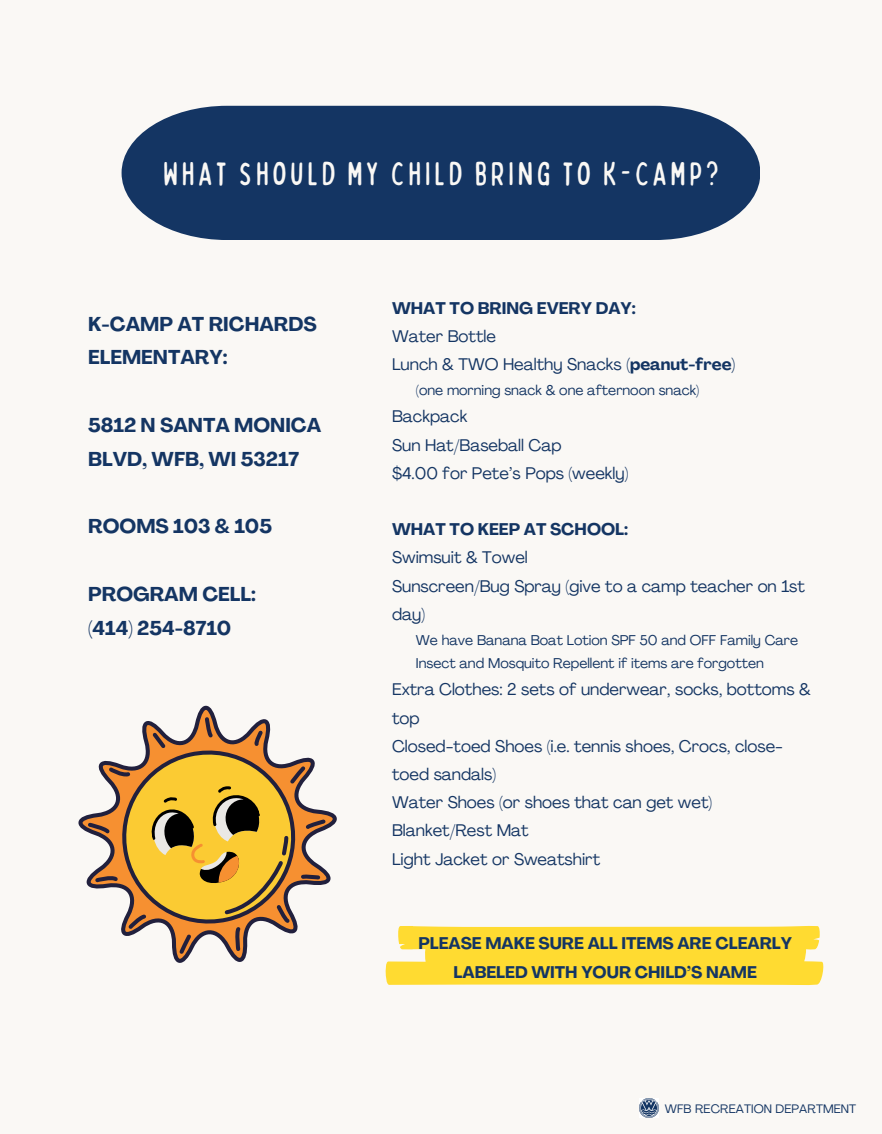
<style>
.page{position:relative;width:882px;height:1134px;background:#faf8f5}
.page>*{position:absolute;margin:0;border:0;box-sizing:border-box;transform-origin:0 0}
.t1{font:condensed 33.16px "Bobby Jones Soft";letter-spacing:.11em;color:#faf8f5}
.t2{font:700 19.78px/33.8px "Agrandir";color:#143563}
.t3{font:16.62px/28.2px "Agrandir";color:#143563}
.t4{font:700 16.62px/28.2px "Agrandir";color:#143563;text-align:center}
.t5{font:14px/23.6px "Agrandir";color:#143563}
.t6{font:12.16px "Agrandir";letter-spacing:.01em;color:#143563}
.s1{font-weight:700}
</style>
<div class="page">
<img style="left:639px;top:1098px;width:19px;height:20px">
<svg style="left:78px;top:705px;width:259px;height:258px"></svg>
<svg style="left:103px;top:731px;width:211px;height:30px"></svg>
<svg style="left:148px;top:727px;width:22px;height:27px"></svg>
<svg style="left:202px;top:714px;width:15px;height:27px"></svg>
<svg style="left:250px;top:728px;width:18px;height:21px"></svg>
<svg style="left:85px;top:761px;width:244px;height:196px"></svg>
<svg style="left:385px;top:926px;width:439px;height:59px;background:#fedc3e"></svg>
<svg style="left:122px;top:106px;width:638px;height:134px;background:#23426d"></svg>
<h4 class="t1" style="left:163px;top:152px;width:557px">WHAT SHOULD MY CHILD BRING TO K-CAMP?</h4>
<h1 class="t2" style="left:88px;top:309px;width:230px">K-CAMP AT RICHARDS<br>ELEMENTARY:</h1>
<h2 class="t2" style="left:88px;top:410px;width:235px">5812 N SANTA MONICA<br>BLVD, WFB, WI 53217</h2>
<h2 class="t2" style="left:88px;top:511px;width:185px">ROOMS 103 &amp; 105</h2>
<h2 class="t2" style="left:88px;top:579px;width:169px">PROGRAM CELL: (414) 254-8710</h2>
<h2 class="t4" style="left:392px;top:296px;width:245px">WHAT TO BRING EVERY DAY:</h2>
<p class="t3" style="left:392px;top:324px;width:345px">Water Bottle<br>Lunch &amp; TWO Healthy Snacks <span class="s1">(peanut-free)</span></p>
<p class="t5" style="left:416px;top:380px;width:285px">(one morning snack &amp; one afternoon snack)</p>
<h4 class="t3" style="left:392px;top:404px;width:77px">Backpack</h4>
<p class="t3" style="left:392px;top:432px;width:238px">Sun Hat/Baseball Cap<br>$4.00 for Pete’s Pops (weekly)</p>
<p class="t4" style="left:392px;top:517px;width:238px">WHAT TO KEEP AT SCHOOL:</p>
<p class="t3" style="left:392px;top:545px;width:414px">Swimsuit &amp; Towel<br>Sunscreen/Bug Spray (give to a camp teacher on 1st day)</p>
<h4 class="t5" style="left:416px;top:629px;width:384px">We have Banana Boat Lotion SPF 50 and OFF Family Care<br>Insect and Mosquito Repellent if items are forgotten</h4>
<h4 class="t3" style="left:392px;top:677px;width:420px">Extra Clothes: 2 sets of underwear, socks, bottoms &amp; top<br>Closed-toed Shoes (i.e. tennis shoes, Crocs, close&shy;toed sandals)<br>Water Shoes (or shoes that can get wet)<br>Blanket/Rest Mat</h4>
<p class="t3" style="left:392px;top:846px;width:210px">Light Jacket or Sweatshirt</p>
<p class="t4" style="left:418px;top:931px;width:375px">PLEASE MAKE SURE ALL ITEMS ARE CLEARLY<br>LABELED WITH YOUR CHILD’S NAME</p>
<p class="t6" style="left:665px;top:1104px;width:193px">WFB RECREATION DEPARTMENT</p>
</div>
